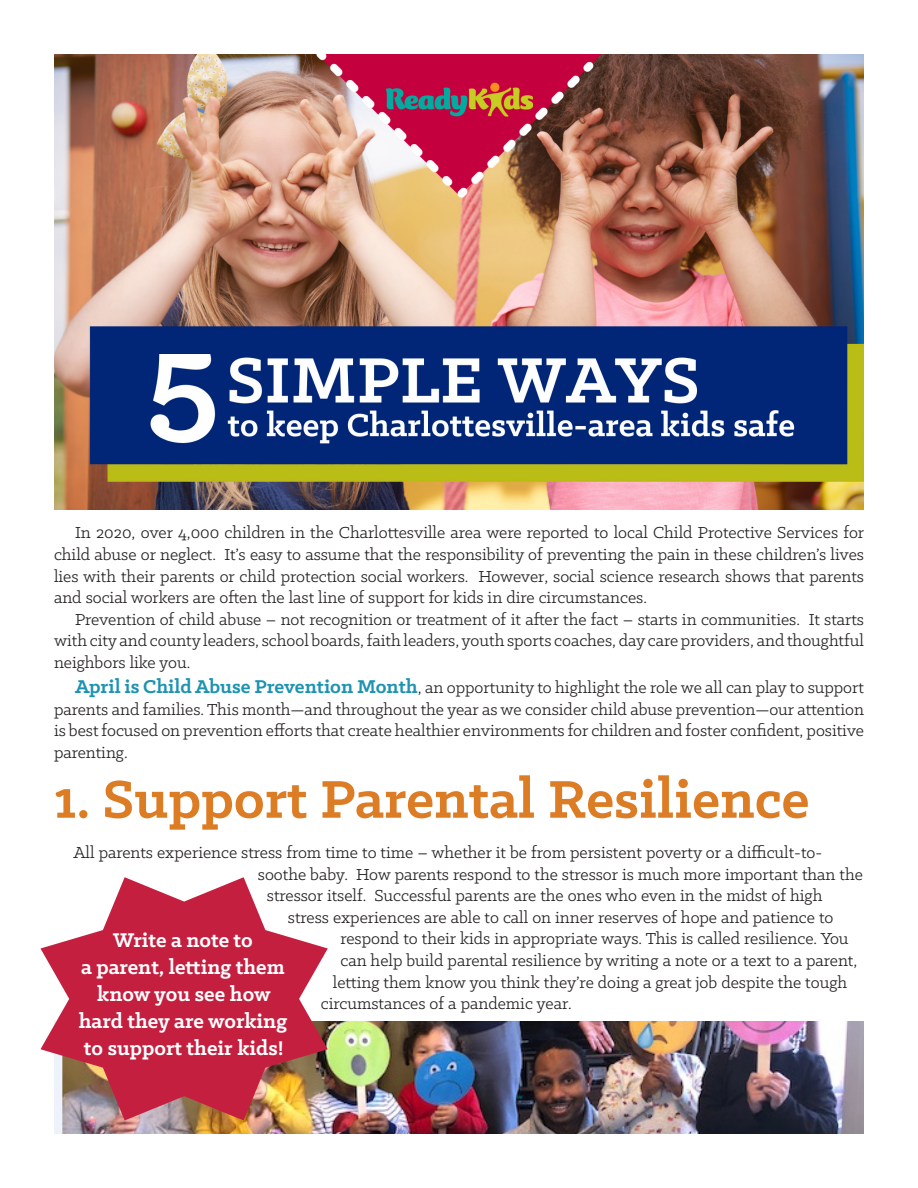
<style>
.page{position:relative;width:918px;height:1188px;background:#fff}
.page>*{position:absolute;margin:0;border:0;box-sizing:border-box;transform-origin:0 0}
.t1{font:700 60px "Klinic Slab";color:#dc7d26}
.t2{font:700 22.5px/27px "Klinic Slab";color:#fff;text-align:center}
.t3{font:18px/21.6px "Klinic Slab";color:#231f20;text-align:justify}
.s1{font-weight:700;font-size:21px;color:#1d93b2}
</style>
<div class="page">
<img style="left:54px;top:1022px;width:810px;height:112px">
<img style="left:54px;top:54px;width:810px;height:456px">
<svg style="left:41px;top:877px;width:287px;height:243px;fill:#c51f40"></svg>
<p class="t3" style="left:54px;top:522px;width:812px;text-indent:21px">In 2020, over 4,000 children in the Charlottesville area were reported to local Child Protective Services for child abuse or neglect. It’s easy to assume that the responsibility of preventing the pain in these children’s lives lies with their parents or child protection social workers. However, social science research shows that parents and social workers are often the last line of support for kids in dire circumstances.</p>
<p class="t3" style="left:54px;top:608px;width:812px;text-indent:21px">Prevention of child abuse – not recognition or treatment of it after the fact – starts in communities. It starts with city and county leaders, school boards, faith leaders, youth sports coaches, day care providers, and thoughtful neighbors like you.</p>
<p class="t3" style="left:54px;top:676px;width:812px;text-indent:21px"><span class="s1">April is Child Abuse Prevention Month</span>, an opportunity to highlight the role we all can play to support parents and families. This month—and throughout the year as we consider child abuse prevention—our attention is best focused on prevention efforts that create healthier environments for children and foster confident, positive parenting.</p>
<p class="t1" style="left:54px;top:760px;width:757px">1. Support Parental Resilience</p>
<p class="t3" style="left:73px;top:841px;width:750px">All parents experience stress from time to time – whether it be from persistent poverty or a difficult-to-</p>
<p class="t3" style="left:258px;top:863px;width:606px">soothe baby. How parents respond to the stressor is much more important than the</p>
<p class="t3" style="left:267px;top:884px;width:557px">stressor itself. Successful parents are the ones who even in the midst of high</p>
<p class="t3" style="left:288px;top:906px;width:547px">stress experiences are able to call on inner reserves of hope and patience to</p>
<p class="t3" style="left:340px;top:928px;width:510px">respond to their kids in appropriate ways. This is called resilience. You</p>
<p class="t3" style="left:340px;top:949px;width:518px">can help build parental resilience by writing a note or a text to a parent,</p>
<p class="t3" style="left:333px;top:971px;width:516px">letting them know you think they’re doing a great job despite the tough</p>
<p class="t3" style="left:321px;top:992px;width:252px">circumstances of a pandemic year.</p>
<p class="t2" style="left:79px;top:926px;width:210px">Write a note to<br>a parent, letting them know you see how hard they are working to support their kids!</p>
</div>
